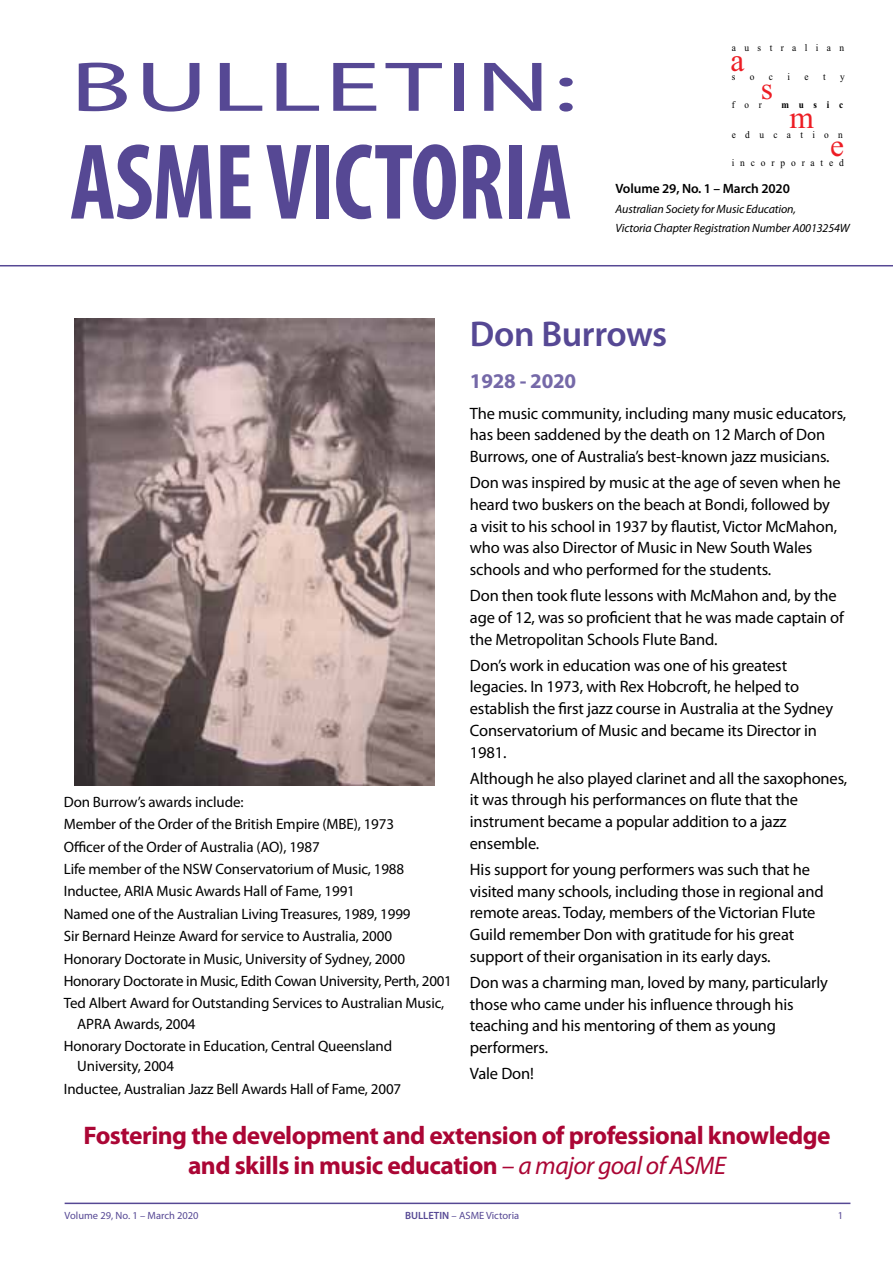
<style>
.page{position:relative;width:893px;height:1263px;background:#fff}
.page>*{position:absolute;margin:0;border:0;box-sizing:border-box;transform-origin:0 0}
.t1{font:700 condensed 108.9px "Myriad Pro";letter-spacing:-.01em;color:#564894;scale:.91 1}
.t2{font:70.95px "Myriad Pro";letter-spacing:.03em;color:#564894;scale:1.59 1}
.t3{font:600 36px "Myriad Pro";letter-spacing:-.01em;color:#564894}
.t4{font:32.4px "Times New Roman";color:#ed1d24}
.t5{font:31.65px "Times New Roman";color:#ed1d24}
.t6{font:700 25.5px/30.6px "Myriad Pro";letter-spacing:-.02em;color:#ab0635;text-align:center}
.t7{font:700 21px "Myriad Pro";letter-spacing:-.01em;color:#7569a8}
.t8{font:16.5px/21.8px "Myriad Pro";letter-spacing:-.01em;color:#000}
.t9{font:15px/22.4px "Myriad Pro";letter-spacing:-.01em;color:#000}
.t10{font:600 13.5px "Myriad Pro";letter-spacing:-.01em;color:#000}
.t11{font:italic 12px/19.2px "Myriad Pro";letter-spacing:-.01em;color:#000}
.t12{font:10.5px "Myriad Pro";color:#564894}
.t13{font:10.05px "Times New Roman";letter-spacing:.615em;color:#000;scale:.94 1}
.t14{font:10.05px "Times New Roman";letter-spacing:.89em;color:#000;scale:.94 1}
.t15{font:10.05px "Times New Roman";letter-spacing:1.005em;color:#000;scale:.92 1}
.t16{font:10.05px "Times New Roman";letter-spacing:.89em;color:#000;scale:.93 1}
.t17{font:700 10.05px "Times New Roman";letter-spacing:1.07em;color:#000;scale:.9 1}
.t18{font:10.05px "Times New Roman";letter-spacing:.89em;color:#000;scale:.9 1}
.s1{font-weight:400;font-style:italic}
.s2{font-weight:600}
</style>
<div class="page">
<hr style="left:65px;top:1202px;width:785px;height:2px;background:#564894">
<hr style="left:0;top:265px;width:893px;height:1px;background:#564894">
<img style="left:74px;top:319px;width:360px;height:466px">
<h2 class="t2" style="left:70px;top:43px;width:320px">BULLETIN:</h2>
<h1 class="t1" style="left:70px;top:114px;width:553px">ASME VICTORIA</h1>
<p class="t14" style="left:732px;top:41px;width:121px">australian</p>
<p class="t16" style="left:732px;top:70px;width:5px">s</p>
<p class="t16" style="left:750px;top:70px;width:7px">o</p>
<p class="t16" style="left:769px;top:70px;width:6px">c</p>
<p class="t16" style="left:787px;top:70px;width:4px">i</p>
<p class="t16" style="left:804px;top:70px;width:6px">e</p>
<p class="t16" style="left:823px;top:70px;width:4px">t</p>
<p class="t16" style="left:840px;top:70px;width:7px">y</p>
<p class="t18" style="left:732px;top:98px;width:35px">for</p>
<p class="t17" style="left:781px;top:98px;width:70px">music</p>
<p class="t15" style="left:732px;top:128px;width:122px">education</p>
<p class="t13" style="left:732px;top:156px;width:121px">incorporated</p>
<h3 class="t4" style="left:730px;top:38px;width:15px">a</h3>
<h3 class="t5" style="left:761px;top:67px;width:14px">s</h3>
<h3 class="t5" style="left:789px;top:96px;width:26px">m</h3>
<h3 class="t5" style="left:830px;top:124px;width:15px">e</h3>
<p class="t10" style="left:615px;top:180px;width:176px">Volume 29, No. 1 – March 2020</p>
<p class="t11" style="left:615px;top:199px;width:236px">Australian Society for Music Education,<br>Victoria Chapter Registration Number A0013254W</p>
<p class="t9" style="left:64px;top:790px;width:390px">Don Burrow’s awards include:<br>Member of the Order of the British Empire (MBE), 1973<br>Officer of the Order of Australia (AO), 1987<br>Life member of the NSW Conservatorium of Music, 1988<br>Inductee, ARIA Music Awards Hall of Fame, 1991<br>Named one of the Australian Living Treasures, 1989, 1999<br>Sir Bernard Heinze Award for service to Australia, 2000<br>Honorary Doctorate in Music, University of Sydney, 2000<br>Honorary Doctorate in Music, Edith Cowan University, Perth, 2001<br>Ted Albert Award for Outstanding Services to Australian Music,</p>
<p class="t9" style="left:64px;top:1012px;width:330px;text-indent:14px">APRA Awards, 2004<br>Honorary Doctorate in Education, Central Queensland</p>
<p class="t9" style="left:64px;top:1055px;width:339px;text-indent:14px">University, 2004<br>Inductee, Australian Jazz Bell Awards Hall of Fame, 2007</p>
<h3 class="t3" style="left:470px;top:311px;width:199px">Don Burrows</h3>
<p class="t7" style="left:470px;top:368px;width:108px">1928 - 2020</p>
<p class="t8" style="left:470px;top:402px;width:378px">The music community, including many music educators, has been saddened by the death on 12 March of Don<br>Burrows, one of Australia’s best-known jazz musicians.</p>
<p class="t8" style="left:470px;top:471px;width:372px">Don was inspired by music at the age of seven when he heard two buskers on the beach at Bondi, followed by a visit to his school in 1937 by flautist, Victor McMahon, who was also Director of Music in New South Wales schools and who performed for the students.</p>
<p class="t8" style="left:470px;top:584px;width:376px">Don then took flute lessons with McMahon and, by the age of 12, was so proficient that he was made captain of the Metropolitan Schools Flute Band.</p>
<p class="t8" style="left:470px;top:654px;width:365px">Don’s work in education was one of his greatest legacies. In 1973, with Rex Hobcroft, he helped to establish the first jazz course in Australia at the Sydney Conservatorium of Music and became its Director in 1981.</p>
<p class="t8" style="left:470px;top:767px;width:379px">Although he also played clarinet and all the saxophones, it was through his performances on flute that the instrument became a popular addition to a jazz ensemble.</p>
<p class="t8" style="left:470px;top:858px;width:355px">His support for young performers was such that he visited many schools, including those in regional and remote areas. Today, members of the Victorian Flute Guild remember Don with gratitude for his great support of their organisation in its early days.</p>
<p class="t8" style="left:470px;top:971px;width:360px">Don was a charming man, loved by many, particularly those who came under his influence through his teaching and his mentoring of them as young performers.</p>
<p class="t8" style="left:470px;top:1062px;width:66px">Vale Don!</p>
<h3 class="t6" style="left:83px;top:1119px;width:749px">Fostering the development and extension of professional knowledge and skills in music education <span class="s1">– a major goal of ASME</span></h3>
<p class="t12" style="left:65px;top:1209px;width:136px">Volume 29, No. 1 – March 2020</p>
<p class="t12" style="left:405px;top:1209px;width:116px"><span class="s2">BULLETIN</span> – ASME Victoria</p>
<p class="t12" style="left:838px;top:1209px;width:7px">1</p>
</div>
